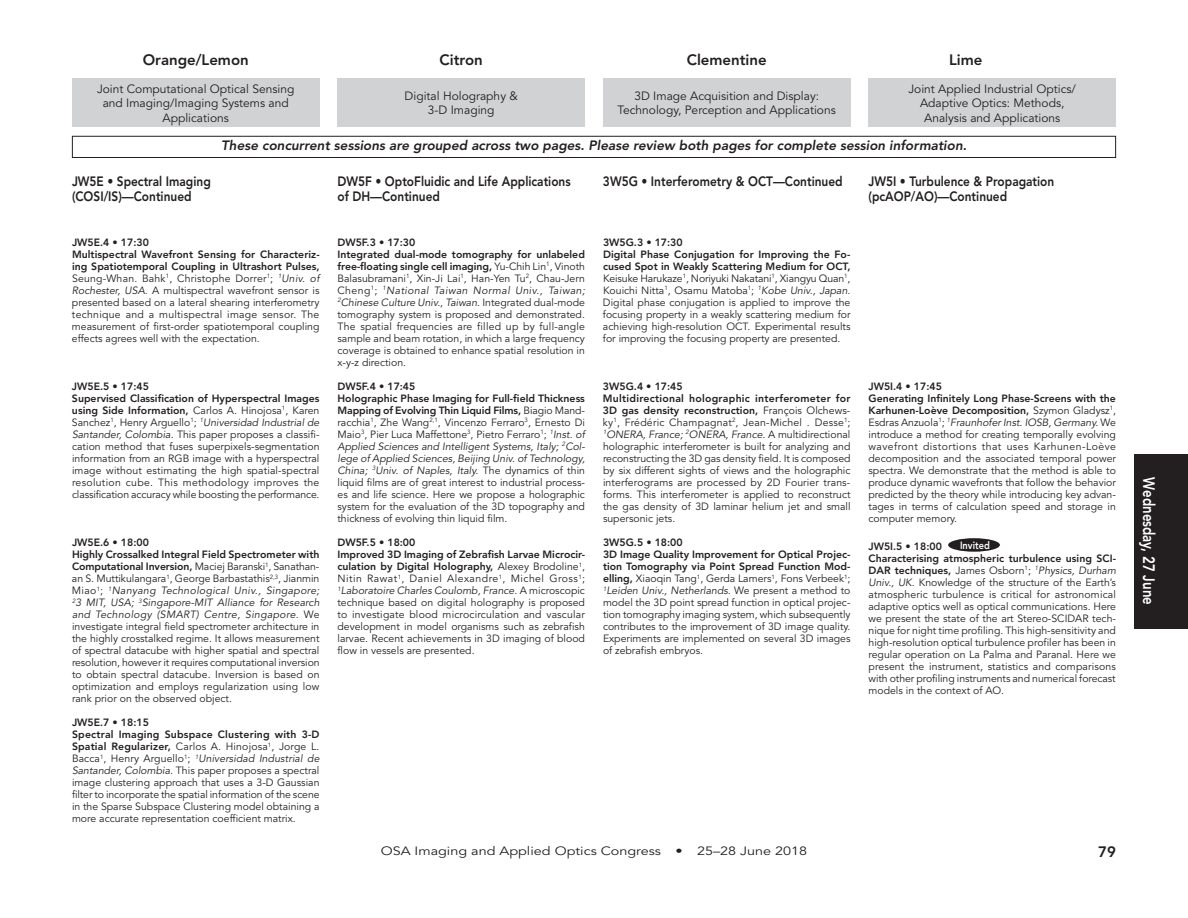
<style>
.page{position:relative;width:1188px;height:918px;background:#fff}
.page>*{position:absolute;margin:0;border:0;box-sizing:border-box;transform-origin:0 0}
.t1{font:800 16.5px "Avenir LT Std";color:#fff;scale:.8 1}
.t2{font:800 15px "Avenir LT Std";color:#231f20}
.t3{font:800 13.5px/15px "Avenir LT Std";color:#231f20;scale:.88 1}
.t4{font:italic 800 13.5px "Avenir LT Std";color:#231f20}
.t5{font:12px/14.4px "Avenir LT Std";color:#231f20;text-align:center}
.t6{font:12px "Avenir LT Std";color:#231f20;scale:1.2 1}
.t7{font:10.5px/12px "Avenir LT Std";color:#231f20}
.t8{font:800 10.5px "Avenir LT Std";color:#231f20}
.t9{font:800 10.5px "Avenir LT Std";color:#fff;scale:.88 1}
.s1{font-weight:800}
.s2{font-style:italic}
</style>
<div class="page">
<div style="left:72px;top:78px;width:248px;height:49px;background:#d1d2d4"></div>
<div style="left:338px;top:78px;width:247px;height:49px;background:#d1d2d4"></div>
<div style="left:603px;top:78px;width:247px;height:49px;background:#d1d2d4"></div>
<div style="left:72px;top:136px;width:1044px;height:22px;border:1px solid #231f20"></div>
<div style="left:868px;top:78px;width:248px;height:49px;background:#d1d2d4"></div>
<div style="left:1134px;top:454px;width:54px;height:174px;background:#231f20"></div>
<div style="left:948px;top:538px;width:52px;height:14px;background:#231f20;border-radius:50%"></div>
<h2 class="t2" style="left:143px;top:51px;width:108px">Orange/Lemon</h2>
<h2 class="t2" style="left:440px;top:51px;width:45px">Citron</h2>
<h2 class="t2" style="left:687px;top:51px;width:82px">Clementine</h2>
<p class="t5" style="left:97px;top:82px;width:199px">Joint Computational Optical Sensing and Imaging/Imaging Systems and<br>Applications</p>
<p class="t5" style="left:405px;top:89px;width:115px">Digital Holography &amp;<br>3-D Imaging</p>
<p class="t5" style="left:618px;top:89px;width:220px">3D Image Acquisition and Display:<br>Technology, Perception and Applications</p>
<p class="t4" style="left:221px;top:138px;width:747px">These concurrent sessions are grouped across two pages. Please review both pages for complete session information.</p>
<h2 class="t2" style="left:949px;top:51px;width:35px">Lime</h2>
<p class="t5" style="left:908px;top:82px;width:169px">Joint Applied Industrial Optics/<br>Adaptive Optics: Methods,<br>Analysis and Applications</p>
<p class="t3" style="left:72px;top:174px;width:159px">JW5E • Spectral Imaging (COSI/IS)—Continued</p>
<p class="t7" style="left:72px;top:236px;width:249px"><span class="s1">JW5E.4 • 17:30<br>Multispectral Wavefront Sensing for Characteriz&shy;ing Spatiotemporal Coupling in Ultrashort Pulses, </span>Seung-Whan. Bahk<sup>1</sup>, Christophe Dorrer<sup>1</sup>; <sup>1</sup><span class="s2">Univ. of Rochester, USA.</span> A multispectral wavefront sensor is presented based on a lateral shearing interferometry technique and a multispectral image sensor. The measurement of first-order spatiotemporal coupling effects agrees well with the expectation.</p>
<p class="t7" style="left:72px;top:380px;width:249px"><span class="s1">JW5E.5 • 17:45<br>Supervised Classification of Hyperspectral Images using Side Information,</span> Carlos A. Hinojosa<sup>1</sup>, Karen Sanchez<sup>1</sup>, Henry Arguello<sup>1</sup>; <sup>1</sup><span class="s2">Universidad Industrial de Santander, Colombia.</span> This paper proposes a classifi&shy;cation method that fuses superpixels-segmentation information from an RGB image with a hyperspectral image without estimating the high spatial-spectral resolution cube. This methodology improves the classification accuracy while boosting the performance.</p>
<p class="t7" style="left:72px;top:537px;width:249px"><span class="s1">JW5E.6 • 18:00<br>Highly Crossalked Integral Field Spectrometer with Computational Inversion,</span> Maciej Baranski<sup>1</sup>, Sanathan&shy;an S. Muttikulangara<sup>1</sup>, George Barbastathis<sup>2,3</sup>, Jianmin Miao<sup>1</sup>; <sup>1</sup><span class="s2">Nanyang Technological Univ., Singapore; </span><sup>2</sup><span class="s2">3 MIT, USA;</span> <sup>3</sup><span class="s2">Singapore-MIT Alliance for Research and Technology (SMART) Centre, Singapore.</span> We investigate integral field spectrometer architecture in the highly crosstalked regime. It allows measurement of spectral datacube with higher spatial and spectral resolution, however it requires computational inversion to obtain spectral datacube. Inversion is based on optimization and employs regularization using low rank prior on the observed object.</p>
<p class="t7" style="left:72px;top:717px;width:249px"><span class="s1">JW5E.7 • 18:15<br>Spectral Imaging Subspace Clustering with 3-D Spatial Regularizer,</span> Carlos A. Hinojosa<sup>1</sup>, Jorge L.<br>Bacca<sup>1</sup>, Henry Arguello<sup>1</sup>; <sup>1</sup><span class="s2">Universidad Industrial de Santander, Colombia.</span> This paper proposes a spectral image clustering approach that uses a 3-D Gaussian filter to incorporate the spatial information of the scene in the Sparse Subspace Clustering model obtaining a more accurate representation coefficient matrix.</p>
<p class="t3" style="left:338px;top:174px;width:267px">DW5F • OptoFluidic and Life Applications of DH—Continued</p>
<p class="t3" style="left:603px;top:174px;width:274px">3W5G • Interferometry &amp; OCT—Continued</p>
<p class="t3" style="left:868px;top:174px;width:213px">JW5I • Turbulence &amp; Propagation (pcAOP/AO)—Continued</p>
<p class="t7" style="left:337px;top:236px;width:249px"><span class="s1">DW5F.3 • 17:30<br>Integrated dual-mode tomography for unlabeled free-floating single cell imaging,</span> Yu-Chih Lin<sup>1</sup>, Vinoth Balasubramani<sup>1</sup>, Xin-Ji Lai<sup>1</sup>, Han-Yen Tu<sup>2</sup>, Chau-Jern Cheng<sup>1</sup>; <sup>1</sup><span class="s2">National Taiwan Normal Univ., Taiwan; </span><sup>2</sup><span class="s2">Chinese Culture Univ., Taiwan.</span> Integrated dual-mode tomography system is proposed and demonstrated.<br>The spatial frequencies are filled up by full-angle sample and beam rotation, in which a large frequency coverage is obtained to enhance spatial resolution in x-y-z direction.</p>
<p class="t7" style="left:603px;top:236px;width:249px"><span class="s1">3W5G.3 • 17:30<br>Digital Phase Conjugation for Improving the Fo&shy;cused Spot in Weakly Scattering Medium for OCT, </span>Keisuke Harukaze<sup>1</sup>, Noriyuki Nakatani<sup>1</sup>, Xiangyu Quan<sup>1</sup>, Kouichi Nitta<sup>1</sup>, Osamu Matoba<sup>1</sup>; <sup>1</sup><span class="s2">Kobe Univ., Japan.<br></span>Digital phase conjugation is applied to improve the focusing property in a weakly scattering medium for achieving high-resolution OCT. Experimental results for improving the focusing property are presented.</p>
<p class="t7" style="left:869px;top:380px;width:249px"><span class="s1">JW5I.4 • 17:45<br>Generating Infinitely Long Phase-Screens with the Karhunen-Loève Decomposition,</span> Szymon Gladysz<sup>1</sup>, Esdras Anzuola<sup>1</sup>; <sup>1</sup><span class="s2">Fraunhofer Inst. IOSB, Germany.</span> We introduce a method for creating temporally evolving wavefront distortions that uses Karhunen-Loève decomposition and the associated temporal power spectra. We demonstrate that the method is able to produce dynamic wavefronts that follow the behavior predicted by the theory while introducing key advan&shy;tages in terms of calculation speed and storage in computer memory.</p>
<p class="t7" style="left:337px;top:380px;width:249px"><span class="s1">DW5F.4 • 17:45<br>Holographic Phase Imaging for Full-field Thickness Mapping of Evolving Thin Liquid Films,</span> Biagio Mand&shy;racchia<sup>1</sup>, Zhe Wang<sup>2,1</sup>, Vincenzo Ferraro<sup>3</sup>, Ernesto Di Maio<sup>3</sup>, Pier Luca Maffettone<sup>3</sup>, Pietro Ferraro<sup>1</sup>; <sup>1</sup><span class="s2">Inst. of Applied Sciences and Intelligent Systems, Italy;</span> <sup>2</sup><span class="s2">Col&shy;lege of Applied Sciences, Beijing Univ. of Technology, China;</span> <sup>3</sup><span class="s2">Univ. of Naples, Italy.</span> The dynamics of thin liquid films are of great interest to industrial process&shy;es and life science. Here we propose a holographic system for the evaluation of the 3D topography and thickness of evolving thin liquid film.</p>
<p class="t7" style="left:603px;top:380px;width:249px"><span class="s1">3W5G.4 • 17:45<br>Multidirectional holographic interferometer for 3D gas density reconstruction,</span> François Olchews&shy;ky<sup>1</sup>, Frédéric Champagnat<sup>2</sup>, Jean-Michel . Desse<sup>1</sup>; <sup>1</sup><span class="s2">ONERA, France;</span> <sup>2</sup><span class="s2">ONERA, France.</span> A multidirectional holographic interferometer is built for analyzing and reconstructing the 3D gas density field. It is composed by six different sights of views and the holographic interferograms are processed by 2D Fourier trans&shy;forms. This interferometer is applied to reconstruct the gas density of 3D laminar helium jet and small supersonic jets.</p>
<p class="t7" style="left:338px;top:537px;width:249px"><span class="s1">DW5F.5 • 18:00<br>Improved 3D Imaging of Zebrafish Larvae Microcir&shy;culation by Digital Holography,</span> Alexey Brodoline<sup>1</sup>, Nitin Rawat<sup>1</sup>, Daniel Alexandre<sup>1</sup>, Michel Gross<sup>1</sup>; <sup>1</sup><span class="s2">Laboratoire Charles Coulomb, France.</span> A microscopic technique based on digital holography is proposed to investigate blood microcirculation and vascular development in model organisms such as zebrafish larvae. Recent achievements in 3D imaging of blood flow in vessels are presented.</p>
<p class="t7" style="left:603px;top:537px;width:249px"><span class="s1">3W5G.5 • 18:00<br>3D Image Quality Improvement for Optical Projec&shy;tion Tomography via Point Spread Function Mod&shy;elling,</span> Xiaoqin Tang<sup>1</sup>, Gerda Lamers<sup>1</sup>, Fons Verbeek<sup>1</sup>; <sup>1</sup><span class="s2">Leiden Univ., Netherlands.</span> We present a method to model the 3D point spread function in optical projec&shy;tion tomography imaging system, which subsequently contributes to the improvement of 3D image quality.<br>Experiments are implemented on several 3D images of zebrafish embryos.</p>
<p class="t8" style="left:869px;top:540px;width:75px">JW5I.5 • 18:00</p>
<p class="t9" style="left:960px;top:539px;width:35px">Invited</p>
<p class="t7" style="left:868px;top:552px;width:249px;text-align:justify"><span class="s1">Characterising atmospheric turbulence using SCI-DAR techniques,</span> James Osborn<sup>1</sup>; <sup>1</sup><span class="s2">Physics, Durham Univ., UK.</span> Knowledge of the structure of the Earth’s atmospheric turbulence is critical for astronomical adaptive optics well as optical communications. Here we present the state of the art Stereo-SCIDAR tech&shy;nique for night time profiling. This high-sensitivity and high-resolution optical turbulence profiler has been in regular operation on La Palma and Paranal. Here we present the instrument, statistics and comparisons with other profiling instruments and numerical forecast models in the context of AO.</p>
<p class="t6" style="left:381px;top:844px;width:357px">OSA Imaging and Applied Optics Congress • 25–28 June 2018</p>
<h2 class="t2" style="left:1098px;top:843px;width:19px">79</h2>
<h1 class="t1" style="left:1158px;top:477px;width:161px;rotate:90deg">Wednesday, 27 June</h1>
</div>
